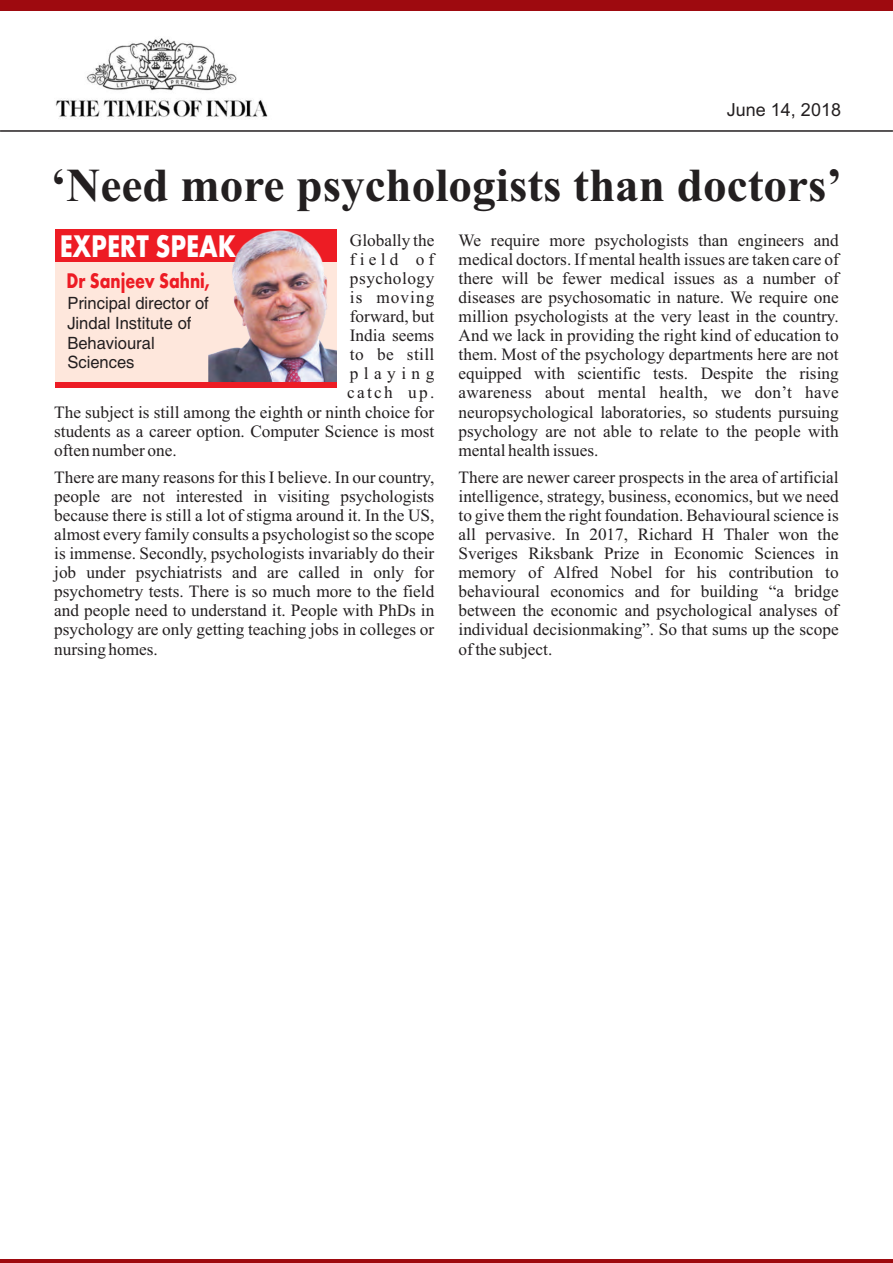
<style>
.page{position:relative;width:893px;height:1263px;background:#fff}
.page>*{position:absolute;margin:0;border:0;box-sizing:border-box;transform-origin:0 0}
.t1{font:700 47.25px "Times New Roman";color:#231f20}
.t2{font:700 32.4px "Futura T";color:#fff;scale:.81 1}
.t3{font:700 22.05px "Futura T";color:#ed1c24;scale:.79 1}
.t4{font:18px "Arial";color:#231f20}
.t5{font:17.25px/19px "Times New Roman";color:#231f20;text-align:justify}
.t6{font:17.25px "Times New Roman";letter-spacing:.03em;color:#231f20}
.t7{font:17.25px "Times New Roman";letter-spacing:.02em;color:#231f20}
.t8{font:17.25px "Times New Roman";letter-spacing:.06em;color:#231f20}
.t9{font:17.25px "Times New Roman";letter-spacing:.315em;color:#231f20}
.t10{font:16.95px/19.5px "Helvetica";color:#231f20}
</style>
<div class="page">
<div style="left:0;top:0;width:893px;height:10px;background:#9e0a0f"></div>
<hr style="left:0;top:1259px;width:893px;height:4px;background:#9e0a0f">
<div style="left:55px;top:230px;width:281px;height:157px;background:#fee7dc"></div>
<div style="left:55px;top:230px;width:281px;height:32px;background:#ed1c24"></div>
<img style="left:208px;top:231px;width:128px;height:151px">
<div style="left:55px;top:382px;width:281px;height:5px;background:#ed1c24"></div>
<img style="left:55px;top:38px;width:213px;height:81px">
<hr style="left:0;top:130px;width:893px;height:2px;background:#231f20">
<p class="t4" style="left:727px;top:103px;width:116px">June 14, 2018</p>
<h1 class="t1" style="left:51px;top:169px;width:793px">‘Need more psychologists than doctors’</h1>
<p class="t5" style="left:350px;top:232px;width:86px">Globally the</p>
<p class="t5" style="left:350px;top:251px;width:86px">field of</p>
<p class="t6" style="left:350px;top:272px;width:86px">psychology</p>
<p class="t8" style="left:350px;top:291px;width:86px">is moving</p>
<p class="t5" style="left:350px;top:308px;width:86px">forward, but</p>
<p class="t5" style="left:350px;top:327px;width:86px">India seems</p>
<p class="t7" style="left:350px;top:348px;width:86px">to be still</p>
<p class="t9" style="left:350px;top:367px;width:86px">playing</p>
<p class="t5" style="left:347px;top:385px;width:89px">catch up.</p>
<p class="t5" style="left:54px;top:404px;width:382px">The subject is still among the eighth or ninth choice for</p>
<p class="t5" style="left:54px;top:423px;width:382px">students as a career option. Computer Science is most</p>
<p class="t5" style="left:54px;top:442px;width:124px">often number one.</p>
<h2 class="t2" style="left:60px;top:233px;width:220px">EXPERT SPEAK</h2>
<p class="t3" style="left:66px;top:272px;width:184px">Dr Sanjeev Sahni,</p>
<p class="t10" style="left:67px;top:295px;width:143px">Principal director of<br>Jindal Institute of<br>Behavioural<br>Sciences</p>
<p class="t5" style="left:54px;top:469px;width:382px">There are many reasons for this I believe. In our country, people are not interested in visiting psychologists because there is still a lot of stigma around it. In the US, almost every family consults a psychologist so the scope is immense. Secondly, psychologists invariably do their job under psychiatrists and are called in only for psychometry tests. There is so much more to the field and people need to understand it. People with PhDs in psychology are only getting teaching jobs in colleges or nursing homes.</p>
<p class="t5" style="left:459px;top:232px;width:382px">We require more psychologists than engineers and medical doctors. If mental health issues are taken care of there will be fewer medical issues as a number of diseases are psychosomatic in nature. We require one million psychologists at the very least in the country.<br>And we lack in providing the right kind of education to them. Most of the psychology departments here are not equipped with scientific tests. Despite the rising awareness about mental health, we don’t have neuropsychological laboratories, so students pursuing psychology are not able to relate to the people with mental health issues.</p>
<p class="t5" style="left:459px;top:469px;width:382px">There are newer career prospects in the area of artificial intelligence, strategy, business, economics, but we need to give them the right foundation. Behavioural science is all pervasive. In 2017, Richard H Thaler won the Sveriges Riksbank Prize in Economic Sciences in memory of Alfred Nobel for his contribution to behavioural economics and for building “a bridge between the economic and psychological analyses of individual decisionmaking”. So that sums up the scope of the subject.</p>
</div>
